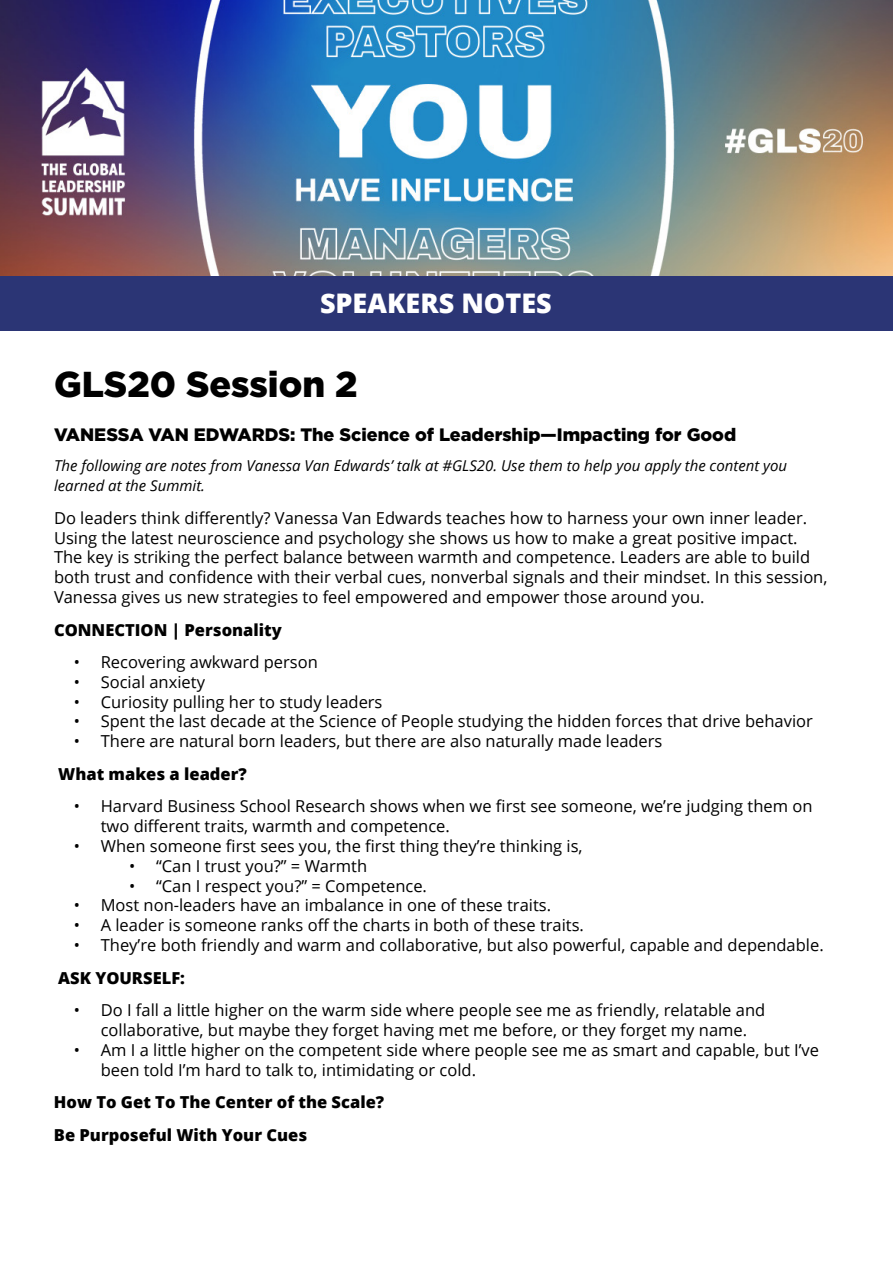
<style>
.page{position:relative;width:893px;height:1263px;background:#fff}
.page>*{position:absolute;margin:0;border:0;box-sizing:border-box;transform-origin:0 0}
.t1{font:900 36px "Gotham HTF";color:#000}
.t2{font:800 27px "Open Sans";color:#fff}
.t3{font:900 18px "Gotham HTF";color:#000}
.t4{font:16.5px/19.8px "Open Sans";color:#000}
.t5{font:800 16.5px/32.5px "Open Sans";color:#000}
.t6{font:italic 15px/19.8px "Open Sans";color:#000}
</style>
<div class="page">
<img style="left:0;top:0;width:893px;height:276px">
<div style="left:0;top:276px;width:893px;height:54px;background:#2b3575"></div>
<h2 class="t2" style="left:320px;top:283px;width:233px">SPEAKERS NOTES</h2>
<h1 class="t1" style="left:54px;top:364px;width:305px">GLS20 Session 2</h1>
<p class="t3" style="left:54px;top:424px;width:684px">VANESSA VAN EDWARDS: The Science of Leadership—Impacting for Good</p>
<p class="t6" style="left:54px;top:456px;width:735px">The following are notes from Vanessa Van Edwards’ talk at #GLS20. Use them to help you apply the content you learned at the Summit.</p>
<p class="t4" style="left:54px;top:507px;width:775px">Do leaders think differently? Vanessa Van Edwards teaches how to harness your own inner leader.<br>Using the latest neuroscience and psychology she shows us how to make a great positive impact.<br>The key is striking the perfect balance between warmth and competence. Leaders are able to build both trust and confidence with their verbal cues, nonverbal signals and their mindset. In this session, Vanessa gives us new strategies to feel empowered and empower those around you.</p>
<p class="t5" style="left:54px;top:612px;width:229px">CONNECTION | Personality</p>
<p class="t4" style="left:74px;top:652px;width:246px">• Recovering awkward person</p>
<p class="t4" style="left:74px;top:671px;width:133px">• Social anxiety</p>
<p class="t4" style="left:74px;top:691px;width:310px">• Curiosity pulling her to study leaders</p>
<p class="t4" style="left:74px;top:711px;width:741px">• Spent the last decade at the Science of People studying the hidden forces that drive behavior</p>
<p class="t4" style="left:74px;top:731px;width:590px">• There are natural born leaders, but there are also naturally made leaders</p>
<p class="t5" style="left:58px;top:757px;width:190px">What makes a leader?</p>
<p class="t4" style="left:101px;top:796px;width:713px;text-indent:-27px">• Harvard Business School Research shows when we first see someone, we’re judging them on two different traits, warmth and competence.</p>
<p class="t4" style="left:74px;top:836px;width:510px">• When someone first sees you, the first thing they’re thinking is,</p>
<p class="t4" style="left:129px;top:855px;width:240px">• “Can I trust you?” = Warmth</p>
<p class="t4" style="left:129px;top:875px;width:299px">• “Can I respect you?” = Competence.</p>
<p class="t4" style="left:74px;top:895px;width:479px">• Most non-leaders have an imbalance in one of these traits.</p>
<p class="t4" style="left:74px;top:915px;width:512px">• A leader is someone ranks off the charts in both of these traits.</p>
<p class="t4" style="left:74px;top:935px;width:751px">• They’re both friendly and warm and collaborative, but also powerful, capable and dependable.</p>
<p class="t5" style="left:58px;top:960px;width:128px">ASK YOURSELF:</p>
<p class="t4" style="left:74px;top:1000px;width:693px;text-align:center">• Do I fall a little higher on the warm side where people see me as friendly, relatable and collaborative, but maybe they forget having met me before, or they forget my name.</p>
<p class="t4" style="left:101px;top:1039px;width:720px;text-indent:-27px">• Am I a little higher on the competent side where people see me as smart and capable, but I’ve been told I’m hard to talk to, intimidating or cold.</p>
<p class="t5" style="left:54px;top:1085px;width:332px">How To Get To The Center of the Scale?<br>Be Purposeful With Your Cues</p>
</div>
